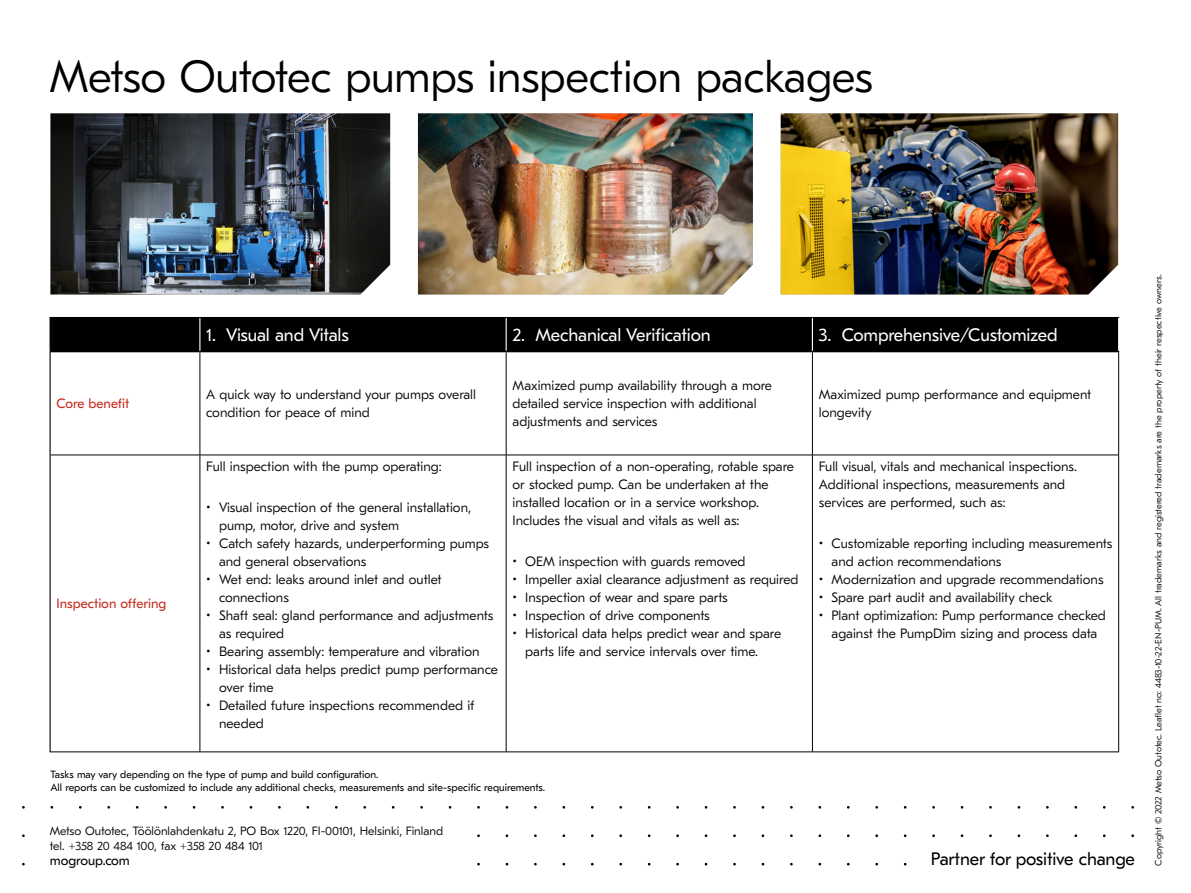
<style>
.page{position:relative;width:1191px;height:893px;background:#fff}
.page>*{position:absolute;margin:0;border:0;box-sizing:border-box;transform-origin:0 0}
.t1{font:300 45px "GT Eesti Pro Text";letter-spacing:-.01em;color:#000}
.t2{font:18px "GT Eesti Pro Text";letter-spacing:-.01em;color:#fff}
.t3{font:18px "GT Eesti Pro Text";letter-spacing:-.01em;color:#000}
.t4{font:300 13.5px/18px "GT Eesti Pro Text";color:#000}
.t5{font:13.5px "GT Eesti Pro Text";color:#c4281b}
.t6{font:13.5px "GT Eesti Pro Text";color:#000}
.t7{font:300 12px/15px "GT Eesti Pro Text";color:#000}
.t8{font:10.5px/13.5px "GT Eesti Pro Text";color:#000}
.t9{font:300 9px "GT Eesti Pro Text";color:#000}
</style>
<div class="page">
<img style="left:50px;top:113px;width:340px;height:181px">
<img style="left:418px;top:113px;width:335px;height:181px">
<img style="left:780px;top:113px;width:338px;height:181px">
<div style="left:51px;top:318px;width:1067px;height:33px;background:#000"></div>
<hr style="left:51px;top:455px;width:149px;height:1px;background:#000">
<hr style="left:200px;top:455px;width:306px;height:1px;background:#000">
<hr style="left:506px;top:455px;width:306px;height:1px;background:#000">
<hr style="left:506px;top:455px;width:1px;height:297px;background:#000">
<hr style="left:812px;top:455px;width:306px;height:1px;background:#000">
<hr style="left:812px;top:455px;width:1px;height:297px;background:#000">
<hr style="left:1118px;top:455px;width:1px;height:297px;background:#000">
<hr style="left:50px;top:752px;width:150px;height:1px;background:#000">
<hr style="left:200px;top:752px;width:306px;height:1px;background:#000">
<hr style="left:506px;top:752px;width:306px;height:1px;background:#000">
<hr style="left:812px;top:752px;width:306px;height:1px;background:#000">
<hr style="left:50px;top:317px;width:150px;height:1px;background:#000">
<hr style="left:200px;top:317px;width:306px;height:1px;background:#000">
<hr style="left:506px;top:317px;width:306px;height:1px;background:#000">
<hr style="left:812px;top:317px;width:307px;height:1px;background:#000">
<hr style="left:505px;top:318px;width:2px;height:33px;background:#fff">
<hr style="left:1118px;top:352px;width:1px;height:103px;background:#000">
<hr style="left:812px;top:352px;width:1px;height:103px;background:#000">
<hr style="left:506px;top:352px;width:1px;height:103px;background:#000">
<hr style="left:200px;top:352px;width:1px;height:103px;background:#000">
<hr style="left:200px;top:455px;width:1px;height:297px;background:#000">
<hr style="left:50px;top:352px;width:1px;height:103px;background:#000">
<hr style="left:50px;top:455px;width:1px;height:297px;background:#000">
<hr style="left:51px;top:351px;width:149px;height:1px;background:#000">
<hr style="left:200px;top:351px;width:306px;height:1px;background:#000">
<hr style="left:506px;top:351px;width:306px;height:1px;background:#000">
<hr style="left:812px;top:351px;width:307px;height:1px;background:#000">
<hr style="left:50px;top:318px;width:1px;height:34px;background:#000">
<hr style="left:199px;top:318px;width:1px;height:33px;background:#fff">
<hr style="left:812px;top:318px;width:1px;height:33px;background:#fff">
<h1 class="t1" style="left:50px;top:51px;width:825px">Metso Outotec pumps inspection packages</h1>
<h2 class="t2" style="left:206px;top:325px;width:144px">1. Visual and Vitals</h2>
<h2 class="t2" style="left:512px;top:325px;width:200px">2. Mechanical Verification</h2>
<h2 class="t2" style="left:819px;top:325px;width:240px">3. Comprehensive/Customized</h2>
<p class="t5" style="left:56px;top:396px;width:74px">Core benefit</p>
<p class="t4" style="left:206px;top:386px;width:271px">A quick way to understand your pumps overall condition for peace of mind</p>
<p class="t4" style="left:512px;top:377px;width:261px">Maximized pump availability through a more detailed service inspection with additional adjustments and services</p>
<p class="t4" style="left:818px;top:386px;width:274px">Maximized pump performance and equipment longevity</p>
<p class="t5" style="left:56px;top:596px;width:111px">Inspection offering</p>
<p class="t4" style="left:206px;top:458px;width:237px">Full inspection with the pump operating:</p>
<p class="t4" style="left:219px;top:498px;width:254px;text-indent:-13px">• Visual inspection of the general installation, pump, motor, drive and system</p>
<p class="t4" style="left:219px;top:534px;width:272px;text-indent:-13px">• Catch safety hazards, underperforming pumps and general observations</p>
<p class="t4" style="left:219px;top:570px;width:224px;text-indent:-13px">• Wet end: leaks around inlet and outlet connections</p>
<p class="t4" style="left:219px;top:606px;width:276px;text-indent:-13px">• Shaft seal: gland performance and adjustments as required</p>
<p class="t4" style="left:206px;top:642px;width:275px">• Bearing assembly: temperature and vibration</p>
<p class="t4" style="left:219px;top:660px;width:280px;text-indent:-13px">• Historical data helps predict pump performance over time</p>
<p class="t4" style="left:219px;top:696px;width:257px;text-indent:-13px">• Detailed future inspections recommended if needed</p>
<p class="t4" style="left:512px;top:458px;width:283px">Full inspection of a non-operating, rotable spare or stocked pump. Can be undertaken at the installed location or in a service workshop.<br>Includes the visual and vitals as well as:</p>
<p class="t4" style="left:512px;top:552px;width:234px">• OEM inspection with guards removed</p>
<p class="t4" style="left:512px;top:570px;width:287px">• Impeller axial clearance adjustment as required</p>
<p class="t4" style="left:512px;top:588px;width:217px">• Inspection of wear and spare parts</p>
<p class="t4" style="left:512px;top:606px;width:199px">• Inspection of drive components</p>
<p class="t4" style="left:525px;top:624px;width:257px;text-indent:-13px">• Historical data helps predict wear and spare parts life and service intervals over time.</p>
<p class="t8" style="left:50px;top:768px;width:496px">Tasks may vary depending on the type of pump and build configuration.<br>All reports can be customized to include any additional checks, measurements and site-specific requirements.</p>
<p class="t7" style="left:50px;top:823px;width:395px">Metso Outotec, Töölönlahdenkatu 2, PO Box 1220, FI-00101, Helsinki, Finland tel. +358 20 484 100, fax +358 20 484 101</p>
<p class="t6" style="left:50px;top:853px;width:82px">mogroup.com</p>
<p class="t4" style="left:818px;top:458px;width:260px">Full visual, vitals and mechanical inspections.<br>Additional inspections, measurements and services are performed, such as:</p>
<p class="t4" style="left:831px;top:534px;width:282px;text-indent:-13px">• Customizable reporting including measurements and action recommendations</p>
<p class="t4" style="left:818px;top:570px;width:286px">• Modernization and upgrade recommendations</p>
<p class="t4" style="left:818px;top:588px;width:235px">• Spare part audit and availability check</p>
<p class="t4" style="left:818px;top:606px;width:289px;text-align:center">• Plant optimization: Pump performance checked against the PumpDim sizing and process data</p>
<h2 class="t3" style="left:931px;top:849px;width:206px">Partner for positive change</h2>
<p class="t9" style="left:1153px;top:865px;width:592px;rotate:-90deg">Copyright © 2022 Metso Outotec. Leaflet no: 4483-10-22-EN-PUM. All trademarks and registered trademarks are the property of their respective owners.</p>
</div>
